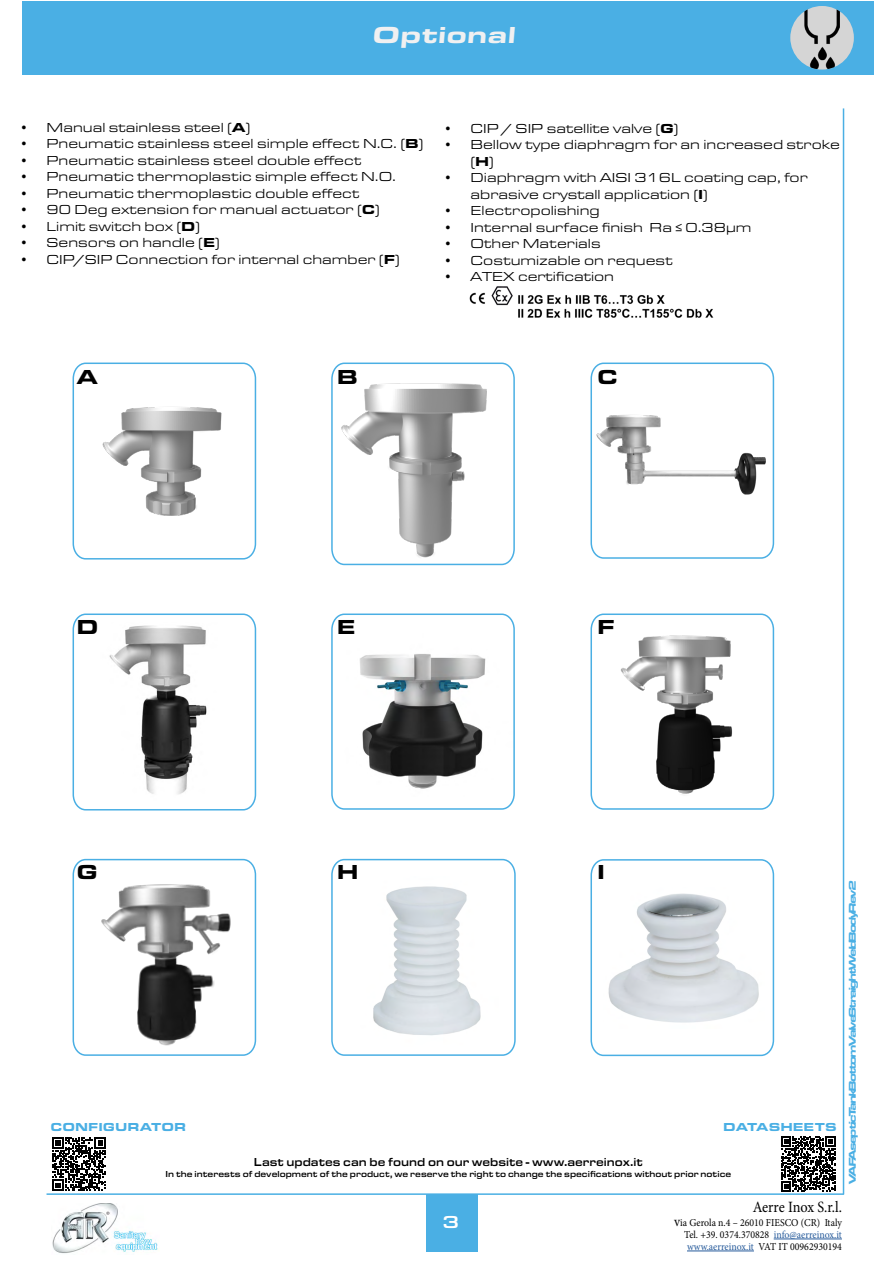
<style>
.page{position:relative;width:893px;height:1263px;background:#fff}
.page>*{position:absolute;margin:0;border:0;box-sizing:border-box;transform-origin:0 0}
.t1{font:900 24px "Eurostile Ext";color:#f0f0f1;scale:1.1 1}
.t2{font:900 21px "Eurostile Ext";color:#000}
.t3{font:500 18px "Eurostile Ext";color:#fff}
.t4{font:15.75px "Minion Pro";letter-spacing:-.015em;color:#000;scale:.91 1}
.t5{font:13.5px/16.5px "Eurostile Ext";color:#000}
.t6{font:500 12px "Eurostile Ext";color:#000;scale:.88 1}
.t7{font:900 12px "Eurostile Ext";color:#4aafe4}
.t8{font:10.65px/12px "Minion Pro";color:#000;text-align:justify;scale:.93 1}
.t9{font:900 10.2px "Eurostile Ext";color:#4aafe4;scale:1.1 1}
.t10{font:500 9px "Eurostile Ext";color:#000;scale:.88 1}
.s1{font-weight:900}
.s2{font-size:14.1px}
.s3{color:#275b9b}
</style>
<div class="page">
<div style="left:23px;top:1px;width:851px;height:74px;background:#4aafe4"></div>
<img style="left:469px;top:286px;width:244px;height:32px">
<hr style="left:47px;top:1193px;width:797px;height:2px;background:#4aafe4">
<hr style="left:843px;top:108px;width:1px;height:1086px;background:#4aafe4">
<hr style="left:774px;top:1239px;width:68px;height:1px;background:#275b9b">
<hr style="left:687px;top:1251px;width:67px;height:1px;background:#275b9b">
<img style="left:52px;top:1203px;width:106px;height:51px">
<div style="left:426px;top:1194px;width:51px;height:58px;background:#4aafe4"></div>
<svg style="left:781px;top:1137px;width:54px;height:54px"></svg>
<svg style="left:52px;top:1137px;width:54px;height:54px"></svg>
<svg style="left:72px;top:362px;width:185px;height:198px"></svg>
<svg style="left:590px;top:362px;width:185px;height:197px"></svg>
<svg style="left:72px;top:858px;width:185px;height:198px"></svg>
<svg style="left:331px;top:613px;width:184px;height:197px"></svg>
<svg style="left:331px;top:362px;width:184px;height:204px"></svg>
<svg style="left:72px;top:613px;width:185px;height:198px"></svg>
<svg style="left:590px;top:613px;width:185px;height:197px"></svg>
<svg style="left:590px;top:859px;width:185px;height:198px"></svg>
<svg style="left:331px;top:858px;width:185px;height:198px"></svg>
<div style="left:790px;top:6px;width:64px;height:64px;background:#d5d5d5;border-radius:50%"></div>
<img style="left:804px;top:6px;width:36px;height:64px">
<h1 class="t1" style="left:372px;top:17px;width:135px">Optional</h1>
<p class="t5" style="left:20px;top:118px;width:232px">• Manual stainless steel (<span class="s1">A</span>)</p>
<p class="t5" style="left:20px;top:134px;width:406px">• Pneumatic stainless steel simple effect N.C. (<span class="s1">B</span>)</p>
<p class="t5" style="left:20px;top:151px;width:343px">• Pneumatic stainless steel double effect</p>
<p class="t5" style="left:20px;top:167px;width:378px">• Pneumatic thermoplastic simple effect N.O.</p>
<p class="t5" style="left:20px;top:184px;width:341px">• Pneumatic thermoplastic double effect</p>
<p class="t5" style="left:20px;top:200px;width:362px">• 90 Deg extension for manual actuator (<span class="s1">C</span>)</p>
<p class="t5" style="left:20px;top:217px;width:182px">• Limit switch box (<span class="s1">D</span>)</p>
<p class="t5" style="left:20px;top:233px;width:202px">• Sensors on handle (<span class="s1">E</span>)</p>
<p class="t5" style="left:20px;top:250px;width:382px">• CIP/SIP Connection for internal chamber (<span class="s1">F</span>)</p>
<p class="t5" style="left:444px;top:119px;width:237px">• CIP / SIP satellite valve (<span class="s1">G</span>)</p>
<p class="t5" style="left:471px;top:136px;width:371px;text-indent:-27px">• Bellow type diaphragm for an increased stroke (<span class="s1">H</span>)</p>
<p class="t5" style="left:471px;top:169px;width:339px;text-indent:-27px">• Diaphragm with AISI 316L coating cap, for abrasive crystall application (<span class="s1">I</span>)</p>
<p class="t5" style="left:444px;top:202px;width:158px">• Electropolishing</p>
<p class="t5" style="left:444px;top:218px;width:310px">• Internal surface finish Ra ≤ 0.38μm</p>
<p class="t5" style="left:444px;top:235px;width:159px">• Other Materials</p>
<p class="t5" style="left:444px;top:251px;width:231px">• Costumizable on request</p>
<p class="t5" style="left:444px;top:268px;width:172px">• ATEX certification</p>
<h2 class="t2" style="left:77px;top:361px;width:23px">A</h2>
<h2 class="t2" style="left:337px;top:361px;width:23px">B</h2>
<h2 class="t2" style="left:597px;top:361px;width:22px">C</h2>
<h2 class="t2" style="left:77px;top:611px;width:24px">D</h2>
<h2 class="t2" style="left:337px;top:611px;width:20px">E</h2>
<h2 class="t2" style="left:597px;top:611px;width:19px">F</h2>
<h2 class="t2" style="left:77px;top:856px;width:23px">G</h2>
<h2 class="t2" style="left:337px;top:856px;width:23px">H</h2>
<h2 class="t2" style="left:597px;top:856px;width:9px">I</h2>
<p class="t7" style="left:51px;top:1118px;width:137px">CONFIGURATOR</p>
<p class="t7" style="left:723px;top:1118px;width:115px">DATASHEETS</p>
<p class="t6" style="left:254px;top:1153px;width:444px">Last updates can be found on our website - www.aerreinox.it</p>
<p class="t10" style="left:166px;top:1167px;width:644px">In the interests of development of the product, we reserve the right to change the specifications without prior notice</p>
<p class="t9" style="left:845px;top:1185px;width:280px;rotate:-90deg">VAF Aseptic Tank Bottom Valve StraightWeld Body Rev2</p>
<h3 class="t3" style="left:443px;top:1209px;width:18px">3</h3>
<p class="t4" style="left:753px;top:1197px;width:100px">Aerre Inox S.r.l.</p>
<p class="t8" style="left:684px;top:1216px;width:171px;text-indent:-10px"><span class="s2">v</span>ia Gerola n.4 – 26010 FIESCO (CR) Italy Tel. +39. 0374.370828 <span class="s3">info@aerreinox.it www.aerreinox.it</span> VAT IT 00962930194</p>
</div>
